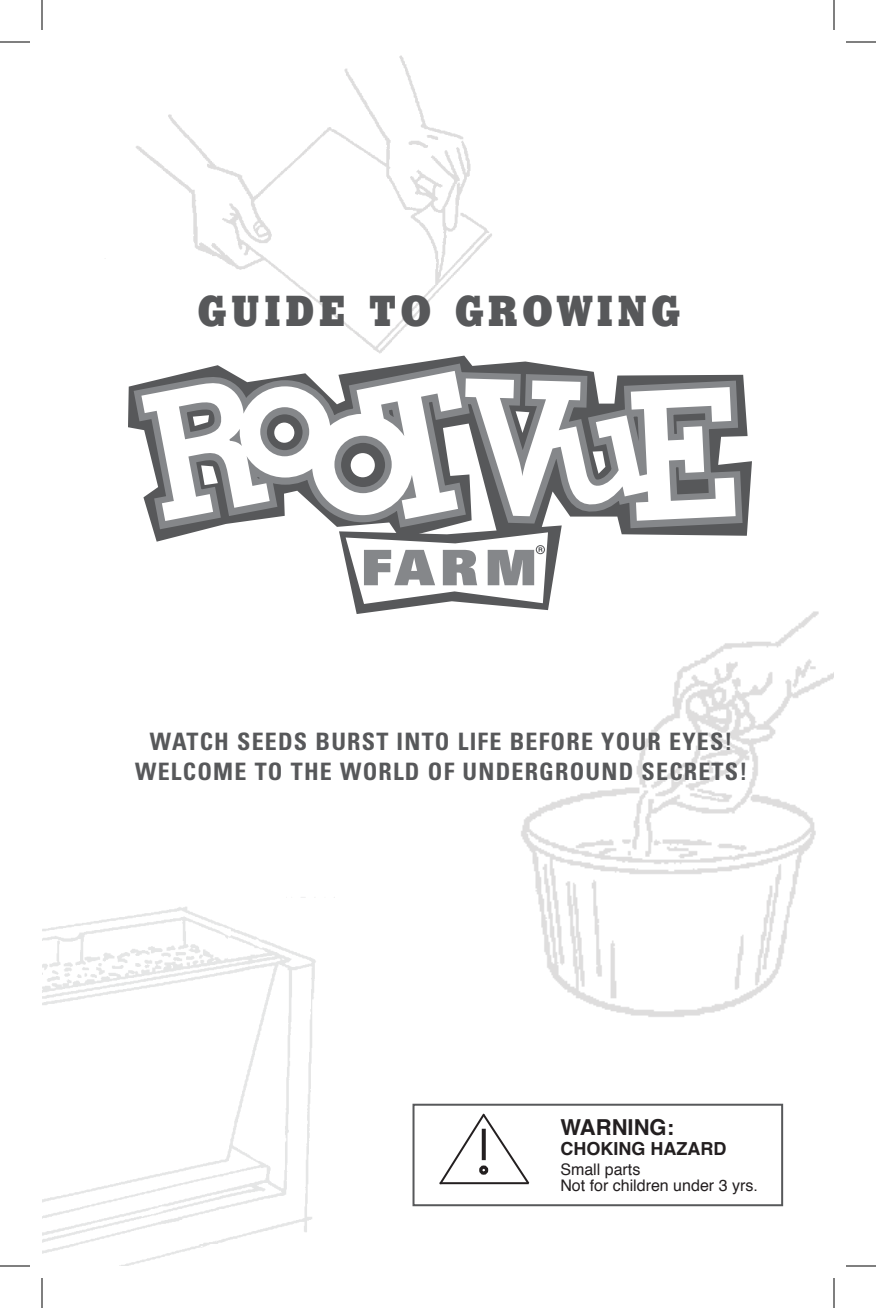
<style>
.page{position:relative;width:876px;height:1308px;background:#fff}
.page>*{position:absolute;margin:0;border:0;box-sizing:border-box;transform-origin:0 0}
.t1{font:800 42px "Stymie BT";letter-spacing:.1em;color:#57585a}
.t2{font:700 condensed 24px/30px "Univers";letter-spacing:.05em;color:#57585a;text-align:center}
.t3{font:700 22px "Helvetica";color:#231f20}
.t4{font:700 18px "Helvetica";color:#231f20}
.t5{font:16px/16px "Helvetica";color:#231f20}
</style>
<div class="page">
<img style="left:521px;top:611px;width:313px;height:406px">
<img style="left:136px;top:55px;width:356px;height:301px">
<svg style="left:128px;top:356px;width:621px;height:186px"></svg>
<svg style="left:141px;top:371px;width:321px;height:150px"></svg>
<svg style="left:339px;top:378px;width:397px;height:236px"></svg>
<img style="left:42px;top:897px;width:274px;height:369px">
<div style="left:413px;top:1104px;width:370px;height:102px;border:2px solid #57585a"></div>
<svg style="left:439px;top:1113px;width:91px;height:72px"></svg>
<hr style="left:440px;top:1182px;width:89px;height:2px;background:#231f20">
<svg style="left:482px;top:1129px;width:4px;height:31px"></svg>
<div style="left:479px;top:1165px;width:9px;height:10px;border:6px solid #231f20;border-radius:50%"></div>
<hr style="left:0;top:42px;width:30px;height:1px;background:#000">
<hr style="left:846px;top:42px;width:30px;height:1px;background:#000">
<hr style="left:0;top:1266px;width:30px;height:1px;background:#000">
<hr style="left:846px;top:1266px;width:30px;height:1px;background:#000">
<hr style="left:42px;top:0;width:1px;height:30px;background:#000">
<hr style="left:42px;top:1278px;width:1px;height:30px;background:#000">
<hr style="left:834px;top:0;width:1px;height:30px;background:#000">
<hr style="left:834px;top:1278px;width:1px;height:30px;background:#000">
<h1 class="t1" style="left:198px;top:286px;width:484px">GUIDE TO GROWING</h1>
<p class="t2" style="left:135px;top:726px;width:614px">WATCH SEEDS BURST INTO LIFE BEFORE YOUR EYES!<br>WELCOME TO THE WORLD OF UNDERGROUND SECRETS!</p>
<p class="t3" style="left:560px;top:1110px;width:115px">WARNING:</p>
<p class="t4" style="left:560px;top:1134px;width:167px">CHOKING HAZARD</p>
<p class="t5" style="left:560px;top:1162px;width:199px">Small parts<br>Not for children under 3 yrs.</p>
</div>
